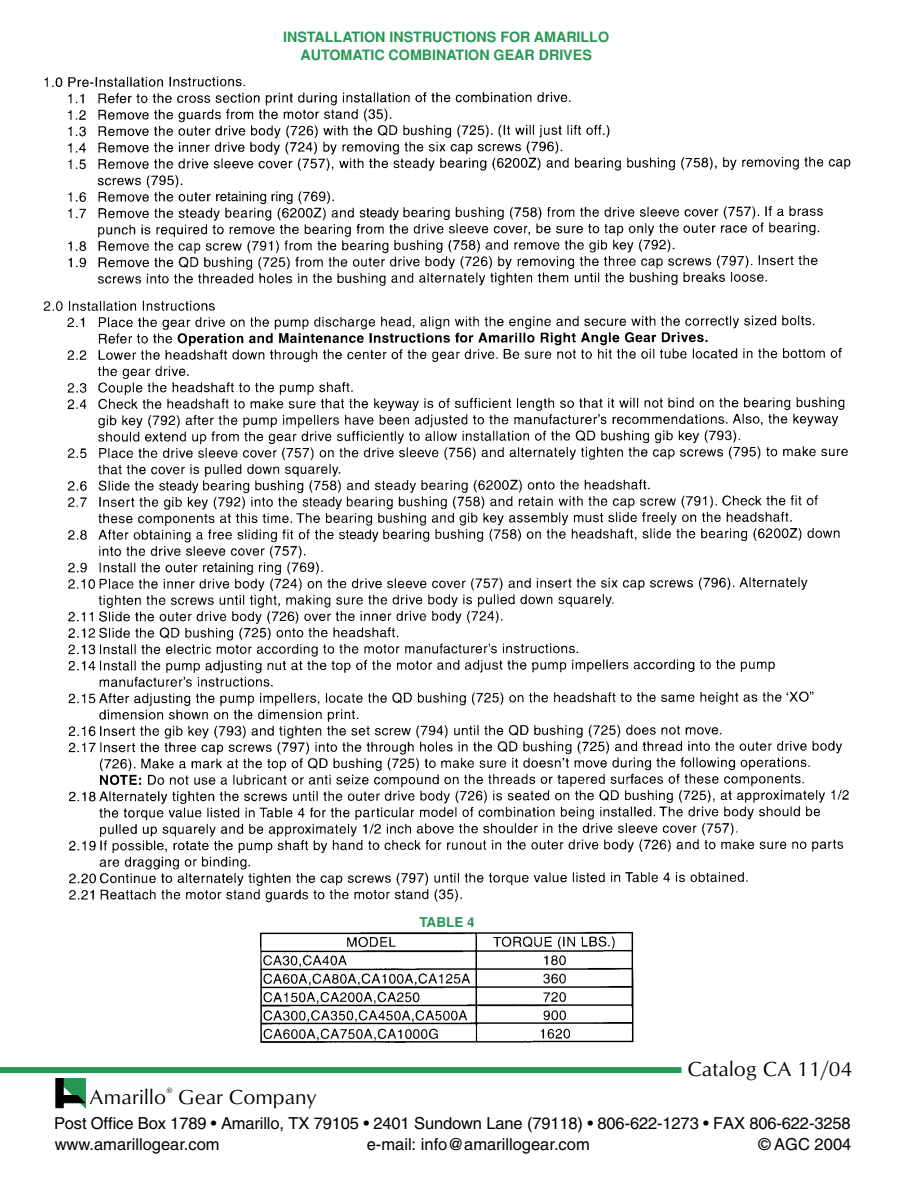
<style>
.page{position:relative;width:918px;height:1188px;background:#fff}
.page>*{position:absolute;margin:0;border:0;box-sizing:border-box;transform-origin:0 0}
.t1{font:21px "Optimum Roman DTC";color:#000}
.t2{font:16.5px "Helvetica";letter-spacing:-.01em;color:#000}
.t3{font:700 14.25px "Helvetica";color:#269853}
.t4{font:700 13.5px "Helvetica";color:#269853}
.t5{font:7.8px "Optimum Roman DTC";color:#000}
</style>
<div class="page">
<img style="left:43px;top:76px;width:808px;height:967px">
<svg style="left:56px;top:1078px;width:30px;height:30px"></svg>
<div style="left:0;top:1067px;width:682px;height:6px;background:#269853"></div>
<div style="left:409px;top:909px;width:78px;height:21px;background:#fff"></div>
<p class="t3" style="left:283px;top:29px;width:327px">INSTALLATION INSTRUCTIONS FOR AMARILLO</p>
<p class="t3" style="left:301px;top:46px;width:293px">AUTOMATIC COMBINATION GEAR DRIVES</p>
<p class="t4" style="left:419px;top:914px;width:57px">TABLE 4</p>
<p class="t1" style="left:687px;top:1057px;width:166px">Catalog CA 11/04</p>
<p class="t1" style="left:90px;top:1085px;width:78px">Amarillo</p>
<p class="t5" style="left:166px;top:1086px;width:8px">®</p>
<p class="t1" style="left:178px;top:1085px;width:140px">Gear Company</p>
<p class="t2" style="left:55px;top:1134px;width:167px">www.amarillogear.com</p>
<p class="t2" style="left:367px;top:1134px;width:225px">e-mail: info@amarillogear.com</p>
<p class="t2" style="left:758px;top:1134px;width:94px">© AGC 2004</p>
<p class="t2" style="left:54px;top:1114px;width:798px">Post Office Box 1789 • Amarillo, TX 79105 • 2401 Sundown Lane (79118) • 806-622-1273 • FAX 806-622-3258</p>
</div>
